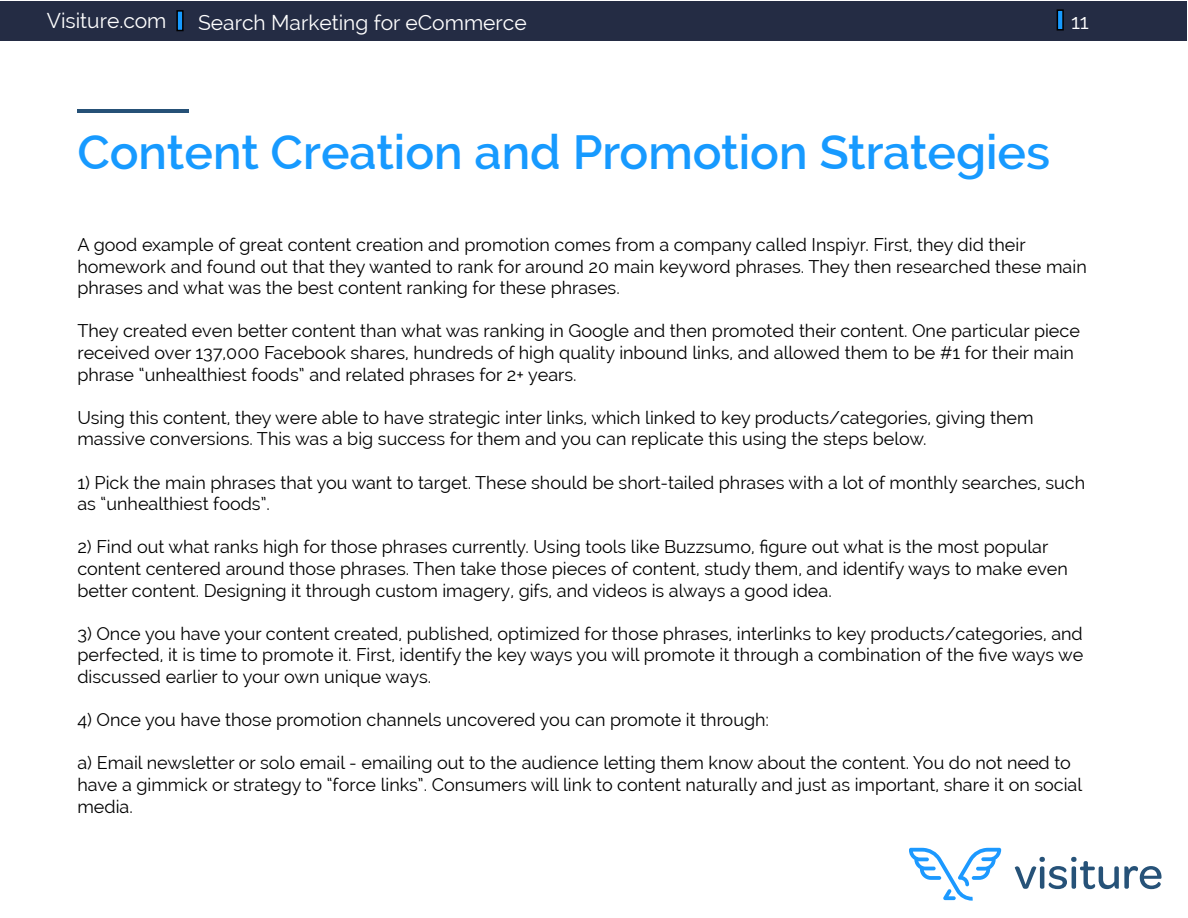
<style>
.page{position:relative;width:1188px;height:918px;background:#fff}
.page>*{position:absolute;margin:0;border:0;box-sizing:border-box;transform-origin:0 0}
.t1{font:600 48px "Raleway";color:#179aff}
.t2{font:21px "Raleway";color:#fff}
.t3{font:18px/21.6px "Raleway";color:#000}
</style>
<div class="page">
<svg style="left:1015px;top:857px;width:147px;height:32px"></svg>
<svg style="left:909px;top:848px;width:92px;height:53px"></svg>
<div style="left:1px;top:1px;width:1186px;height:40px;background:#242c44"></div>
<div style="left:177px;top:11px;width:6px;height:20px;background:#179aff"></div>
<div style="left:176px;top:10px;width:8px;height:21px;border:2px solid #000"></div>
<div style="left:1057px;top:10px;width:6px;height:20px;background:#179aff"></div>
<div style="left:1057px;top:9px;width:7px;height:22px;border:2px solid #000"></div>
<hr style="left:77px;top:110px;width:112px;height:3px;background:#265177">
<p class="t2" style="left:47px;top:8px;width:121px">Visiture.com</p>
<p class="t2" style="left:198px;top:10px;width:330px">Search Marketing for eCommerce</p>
<p class="t2" style="left:1071px;top:10px;width:19px">11</p>
<h1 class="t1" style="left:77px;top:125px;width:974px">Content Creation and Promotion Strategies</h1>
<p class="t3" style="left:77px;top:234px;width:1011px">A good example of great content creation and promotion comes from a company called Inspiyr. First, they did their homework and found out that they wanted to rank for around 20 main keyword phrases. They then researched these main phrases and what was the best content ranking for these phrases.</p>
<p class="t3" style="left:77px;top:320px;width:1004px">They created even better content than what was ranking in Google and then promoted their content. One particular piece received over 137,000 Facebook shares, hundreds of high quality inbound links, and allowed them to be #1 for their main phrase “unhealthiest foods” and related phrases for 2+ years.</p>
<p class="t3" style="left:77px;top:407px;width:958px">Using this content, they were able to have strategic inter links, which linked to key products/categories, giving them massive conversions. This was a big success for them and you can replicate this using the steps below.</p>
<p class="t3" style="left:77px;top:471px;width:1009px">1) Pick the main phrases that you want to target. These should be short-tailed phrases with a lot of monthly searches, such as “unhealthiest foods”.</p>
<p class="t3" style="left:77px;top:536px;width:992px">2) Find out what ranks high for those phrases currently. Using tools like Buzzsumo, figure out what is the most popular content centered around those phrases. Then take those pieces of content, study them, and identify ways to make even better content. Designing it through custom imagery, gifs, and videos is always a good idea.</p>
<p class="t3" style="left:77px;top:623px;width:1008px;text-align:justify">3) Once you have your content created, published, optimized for those phrases, interlinks to key products/categories, and perfected, it is time to promote it. First, identify the key ways you will promote it through a combination of the five ways we discussed earlier to your own unique ways.</p>
<p class="t3" style="left:77px;top:709px;width:693px">4) Once you have those promotion channels uncovered you can promote it through:</p>
<p class="t3" style="left:77px;top:752px;width:1006px">a) Email newsletter or solo email - emailing out to the audience letting them know about the content. You do not need to have a gimmick or strategy to “force links”. Consumers will link to content naturally and just as important, share it on social media.</p>
</div>
